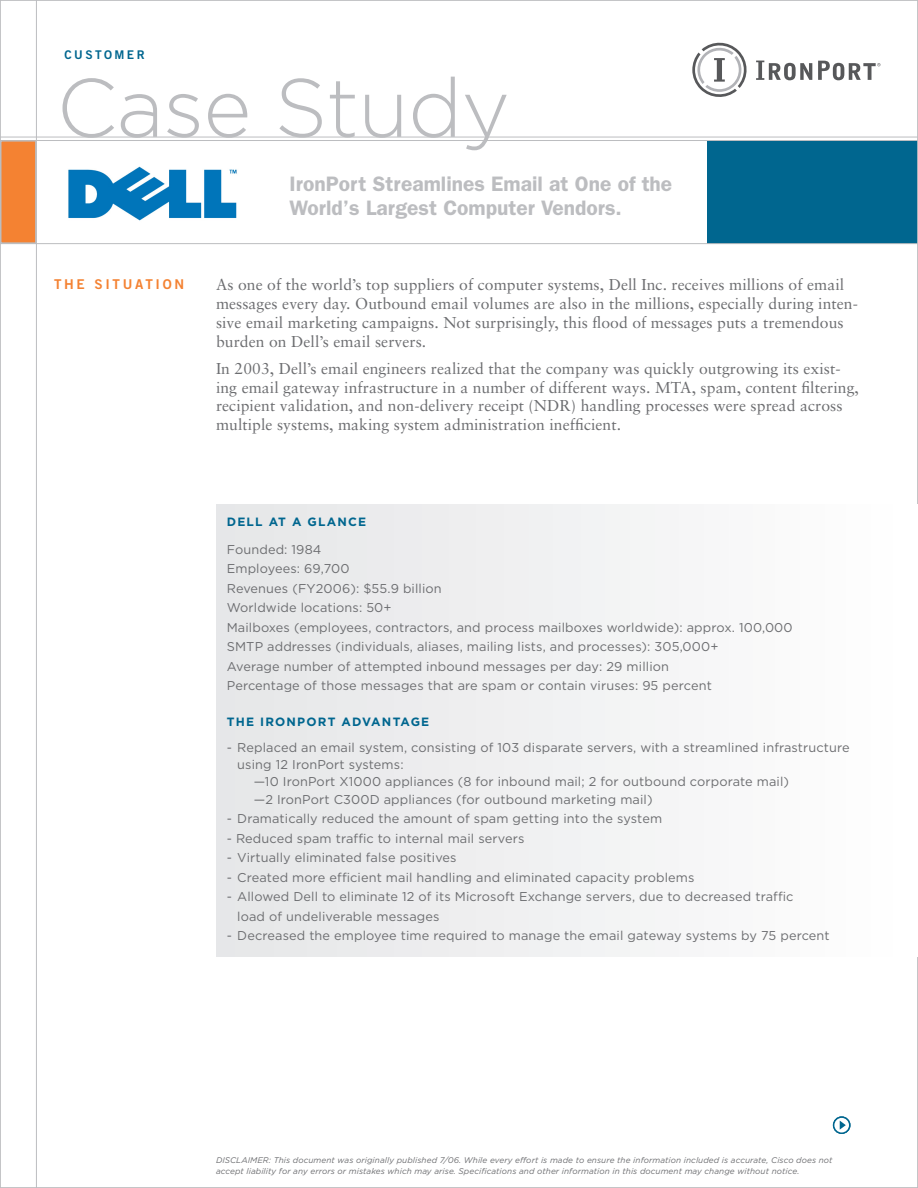
<style>
.page{position:relative;width:918px;height:1188px;background:#fff}
.page>*{position:absolute;margin:0;border:0;box-sizing:border-box;transform-origin:0 0}
.t1{font:300 82.5px "Gotham";letter-spacing:-.01em;color:#bcbdc0}
.Body{font:600 21px/24px "Franklin Gothic";color:#bcbdc0}
.Body-2{font:15.75px/18.8px "Sabon";letter-spacing:.005em;color:#6c6d70}
.Side_Head{font:13.5px "Trade Gothic Bold Two";letter-spacing:.2em;color:#f48232}
.Body_Features{font:12.75px/17.2px "Gotham";letter-spacing:.01em;color:#6c6d70}
.SubHead{font:700 12px "Gotham";letter-spacing:.1em;color:#00668f}
.t2{font:12px "Trade Gothic Bold Two";letter-spacing:.2em;color:#00668f}
.Footnote{font:italic 8.25px/10.5px "Gotham";letter-spacing:.01em;color:#6c6d70}
</style>
<div class="page">
<img style="left:63px;top:136px;width:179px;height:85px">
<div style="left:707px;top:140px;width:211px;height:104px;background:#00668f"></div>
<hr style="left:0;top:137px;width:918px;height:1px;background:#bcbdc0">
<hr style="left:0;top:140px;width:918px;height:1px;background:#bcbdc0">
<hr style="left:0;top:243px;width:918px;height:1px;background:#bcbdc0">
<hr style="left:36px;top:0;width:1px;height:1188px;background:#bcbdc0">
<div style="left:1px;top:141px;width:35px;height:102px;background:#f48232"></div>
<div style="left:0;top:140px;width:37px;height:104px;border:2px solid #bcbdc0"></div>
<svg style="left:692px;top:42px;width:55px;height:55px"></svg>
<svg style="left:756px;top:61px;width:56px;height:19px"></svg>
<svg style="left:818px;top:61px;width:63px;height:19px"></svg>
<div style="left:216px;top:505px;width:702px;height:452px;background:linear-gradient(to right,#e5e6e7,#fffefe)"></div>
<svg style="left:834px;top:1117px;width:16px;height:16px"></svg>
<div style="left:833px;top:1116px;width:18px;height:18px;border:2px solid #00668f;border-radius:50%"></div>
<svg style="left:840px;top:1121px;width:6px;height:9px"></svg>
<p class="t2" style="left:65px;top:47px;width:82px">CUSTOMER</p>
<p class="t1" style="left:57px;top:63px;width:455px">Case Study</p>
<p class="Body" style="left:290px;top:171px;width:384px">IronPort Streamlines Email at One of the<br>World’s Largest Computer Vendors.</p>
<p class="Side_Head" style="left:54px;top:275px;width:132px">THE SITUATION</p>
<p class="Body-2" style="left:216px;top:275px;width:643px">As one of the world’s top suppliers of computer systems, Dell Inc. receives millions of email messages every day. Outbound email volumes are also in the millions, especially during inten&shy;sive email marketing campaigns. Not surprisingly, this flood of messages puts a tremendous burden on Dell’s email servers.</p>
<p class="Body-2" style="left:216px;top:359px;width:645px">In 2003, Dell’s email engineers realized that the company was quickly outgrowing its exist&shy;ing email gateway infrastructure in a number of different ways. MTA, spam, content filtering, recipient validation, and non-delivery receipt (NDR) handling processes were spread across multiple systems, making system administration inefficient.</p>
<p class="SubHead" style="left:227px;top:514px;width:141px">DELL AT A GLANCE</p>
<p class="Body_Features" style="left:227px;top:540px;width:96px">Founded: 1984</p>
<p class="Body_Features" style="left:227px;top:560px;width:124px">Employees: 69,700</p>
<p class="Body_Features" style="left:227px;top:579px;width:216px">Revenues (FY2006): $55.9 billion</p>
<p class="Body_Features" style="left:227px;top:599px;width:166px">Worldwide locations: 50+</p>
<p class="Body_Features" style="left:227px;top:618px;width:567px">Mailboxes (employees, contractors, and process mailboxes worldwide): approx. 100,000</p>
<p class="Body_Features" style="left:227px;top:638px;width:493px">SMTP addresses (individuals, aliases, mailing lists, and processes): 305,000+</p>
<p class="Body_Features" style="left:227px;top:657px;width:444px">Average number of attempted inbound messages per day: 29 million</p>
<p class="Body_Features" style="left:227px;top:677px;width:487px">Percentage of those messages that are spam or contain viruses: 95 percent</p>
<p class="SubHead" style="left:227px;top:715px;width:204px">THE IRONPORT ADVANTAGE</p>
<p class="Body_Features" style="left:237px;top:739px;width:614px;text-indent:-11px">- Replaced an email system, consisting of 103 disparate servers, with a streamlined infrastructure using 12 IronPort systems:</p>
<p class="Body_Features" style="left:254px;top:773px;width:537px">—10 IronPort X1000 appliances (8 for inbound mail; 2 for outbound corporate mail)</p>
<p class="Body_Features" style="left:254px;top:790px;width:400px">—2 IronPort C300D appliances (for outbound marketing mail)</p>
<p class="Body_Features" style="left:227px;top:810px;width:437px">- Dramatically reduced the amount of spam getting into the system</p>
<p class="Body_Features" style="left:227px;top:829px;width:299px">- Reduced spam traffic to internal mail servers</p>
<p class="Body_Features" style="left:227px;top:849px;width:231px">- Virtually eliminated false positives</p>
<p class="Body_Features" style="left:227px;top:868px;width:469px">- Created more efficient mail handling and eliminated capacity problems</p>
<p class="Body_Features" style="left:237px;top:887px;width:558px;line-height:19.5px;text-indent:-11px">- Allowed Dell to eliminate 12 of its Microsoft Exchange servers, due to decreased traffic load of undeliverable messages</p>
<p class="Body_Features" style="left:227px;top:927px;width:604px">- Decreased the employee time required to manage the email gateway systems by 75 percent</p>
<p class="Footnote" style="left:216px;top:1155px;width:618px">DISCLAIMER: This document was originally published 7/06. While every effort is made to ensure the information included is accurate, Cisco does not accept liability for any errors or mistakes which may arise. Specifications and other information in this document may change without notice.</p>
</div>
